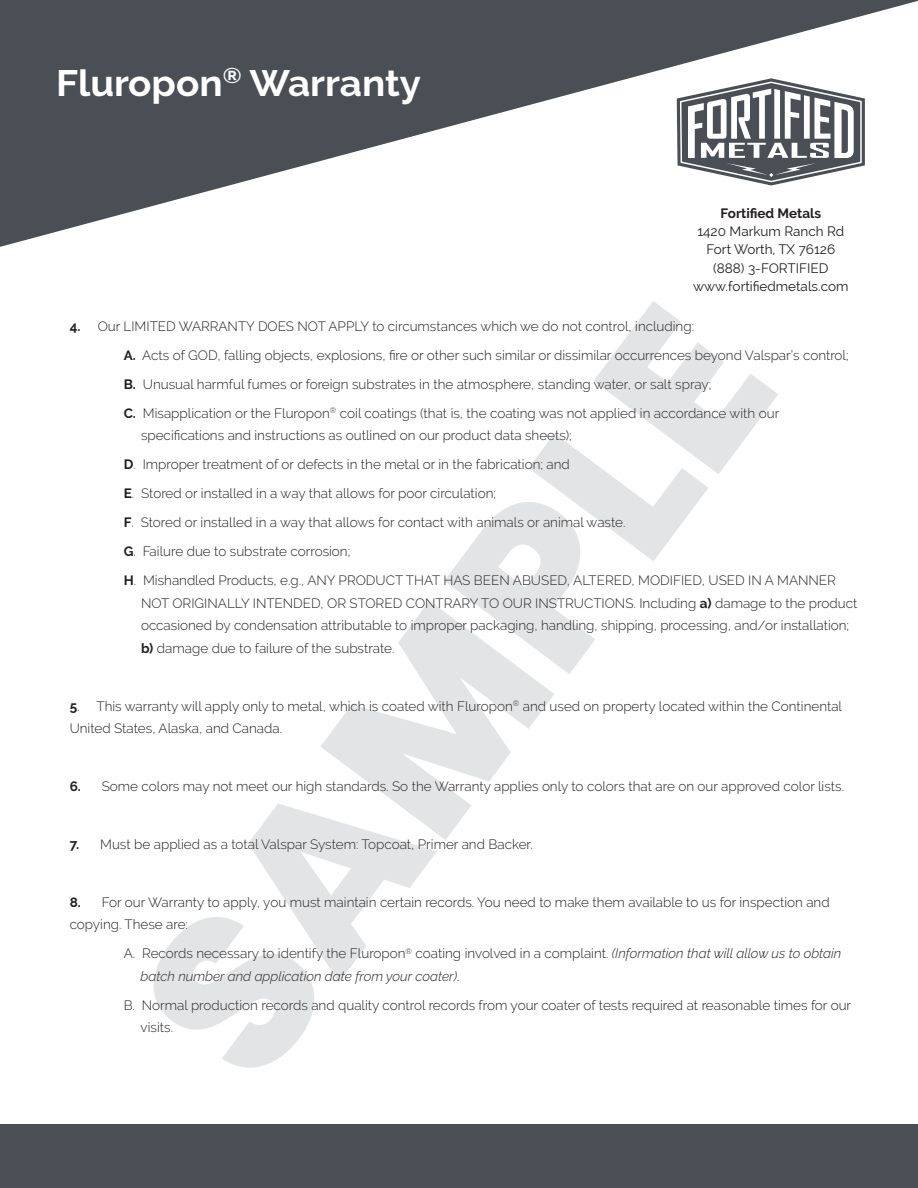
<style>
.page{position:relative;width:918px;height:1188px;background:#fff}
.page>*{position:absolute;margin:0;border:0;box-sizing:border-box;transform-origin:0 0}
.t1{font:800 221.4px "Poppins";color:#494f54}
.t2{font:700 36.6px "Raleway";color:#fff;scale:1.05 1}
.t3{font:300 13.5px/22.5px "Raleway";color:#231f20}
.t4{font:italic 300 13.5px/22.5px "Raleway";color:#231f20}
.t5{font:13.5px "Raleway";color:#231f20}
.t6{font:700 13.5px "Raleway";color:#231f20}
.s1{font-weight:700}
.s2{font-style:normal}
</style>
<div class="page">
<svg style="left:0;top:0;width:918px;height:247px;fill:#494f54"></svg>
<svg style="left:677px;top:78px;width:188px;height:107px"></svg>
<div style="left:0;top:1124px;width:918px;height:64px;background:#494f54"></div>
<p class="t2" style="left:56px;top:62px;width:349px">Fluropon<sup>®</sup> Warranty</p>
<p class="t6" style="left:721px;top:205px;width:102px">Fortified Metals</p>
<p class="t5" style="left:697px;top:223px;width:148px">1420 Markum Ranch Rd</p>
<p class="t5" style="left:706px;top:242px;width:130px">Fort Worth, TX 76126</p>
<p class="t5" style="left:713px;top:260px;width:117px">(888) 3-FORTIFIED</p>
<p class="t5" style="left:693px;top:278px;width:157px">www.fortifiedmetals.com</p>
<h1 class="t1" style="left:90px;top:969px;width:884px;rotate:-53deg">SAMPLE</h1>
<p class="t3" style="left:70px;top:315px;width:626px"><span class="s1">4.</span> Our LIMITED WARRANTY DOES NOT APPLY to circumstances which we do not control, including:</p>
<p class="t3" style="left:124px;top:344px;width:727px"><span class="s1">A.</span> Acts of GOD, falling objects, explosions, fire or other such similar or dissimilar occurrences beyond Valspar’s control;</p>
<p class="t3" style="left:124px;top:373px;width:589px"><span class="s1">B.</span> Unusual harmful fumes or foreign substrates in the atmosphere, standing water, or salt spray;</p>
<p class="t3" style="left:141px;top:402px;width:640px;text-indent:-17px"><span class="s1">C.</span> Misapplication or the Fluropon<sup>®</sup> coil coatings (that is, the coating was not applied in accordance with our specifications and instructions as outlined on our product data sheets);</p>
<p class="t3" style="left:124px;top:453px;width:448px"><span class="s1">D</span>. Improper treatment of or defects in the metal or in the fabrication; and</p>
<p class="t3" style="left:124px;top:482px;width:374px"><span class="s1">E</span>. Stored or installed in a way that allows for poor circulation;</p>
<p class="t3" style="left:124px;top:511px;width:503px"><span class="s1">F</span>. Stored or installed in a way that allows for contact with animals or animal waste.</p>
<p class="t3" style="left:124px;top:540px;width:228px"><span class="s1">G</span>. Failure due to substrate corrosion;</p>
<p class="t3" style="left:141px;top:569px;width:718px;text-indent:-17px"><span class="s1">H</span>. Mishandled Products, e.g., ANY PRODUCT THAT HAS BEEN ABUSED, ALTERED, MODIFIED, USED IN A MANNER NOT ORIGINALLY INTENDED, OR STORED CONTRARY TO OUR INSTRUCTIONS. Including <span class="s1">a)</span> damage to the product occasioned by condensation attributable to improper packaging, handling, shipping, processing, and/or installation; <span class="s1">b)</span> damage due to failure of the substrate.</p>
<p class="t3" style="left:70px;top:695px;width:774px"><span class="s1">5</span>. This warranty will apply only to metal, which is coated with Fluropon<sup>®</sup> and used on property located within the Continental<br>United States, Alaska, and Canada.</p>
<p class="t3" style="left:70px;top:775px;width:776px"><span class="s1">6.</span> Some colors may not meet our high standards. So the Warranty applies only to colors that are on our approved color lists.</p>
<p class="t3" style="left:70px;top:833px;width:465px"><span class="s1">7.</span> Must be applied as a total Valspar System: Topcoat, Primer and Backer.</p>
<p class="t3" style="left:70px;top:891px;width:762px"><span class="s1">8.</span> For our Warranty to apply, you must maintain certain records. You need to make them available to us for inspection and copying. These are:</p>
<p class="t4" style="left:141px;top:942px;width:702px;text-indent:-17px"><span class="s2">A. Records necessary to identify the Fluropon</span><sup>®</sup> <span class="s2">coating involved in a complaint.</span> (Information that will allow us to obtain batch number and application date from your coater)<span class="s2">.</span></p>
<p class="t3" style="left:141px;top:994px;width:712px;text-indent:-17px">B. Normal production records and quality control records from your coater of tests required at reasonable times for our visits.</p>
</div>
